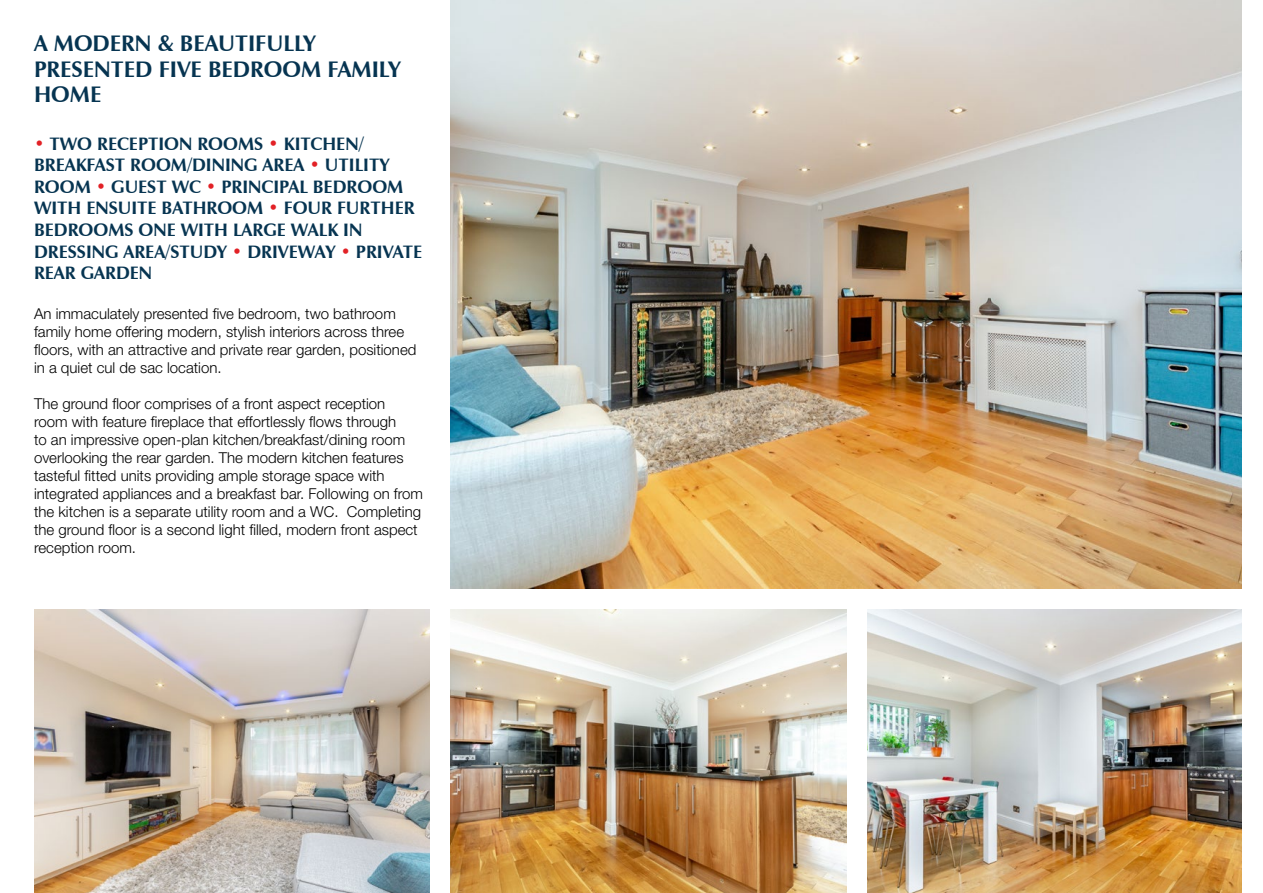
<style>
.page{position:relative;width:1263px;height:893px;background:#fff}
.page>*{position:absolute;margin:0;border:0;box-sizing:border-box;transform-origin:0 0}
.t1{font:700 22.5px/25.5px "Zapf Humanist 601 BT";color:#063451}
.t2{font:700 18px/21.6px "Zapf Humanist 601 BT";color:#063451}
.t3{font:300 15px/18px "Helvetica Neue LT Std";color:#000}
.s1{color:#e22126}
</style>
<div class="page">
<img style="left:867px;top:609px;width:375px;height:284px">
<img style="left:451px;top:609px;width:395px;height:284px">
<img style="left:34px;top:609px;width:395px;height:284px">
<img style="left:451px;top:0;width:791px;height:588px">
<h1 class="t1" style="left:34px;top:31px;width:368px">A MODERN &amp; BEAUTIFULLY<br>PRESENTED FIVE BEDROOM FAMILY<br>HOME</h1>
<p class="t2" style="left:34px;top:133px;width:390px"><span class="s1">•</span> TWO RECEPTION ROOMS <span class="s1">•</span> KITCHEN/<br>BREAKFAST ROOM/DINING AREA <span class="s1">•</span> UTILITY<br>ROOM <span class="s1">•</span> GUEST WC <span class="s1">•</span> PRINCIPAL BEDROOM<br>WITH ENSUITE BATHROOM <span class="s1">•</span> FOUR FURTHER<br>BEDROOMS ONE WITH LARGE WALK IN<br>DRESSING AREA/STUDY <span class="s1">•</span> DRIVEWAY <span class="s1">•</span> PRIVATE<br>REAR GARDEN</p>
<p class="t3" style="left:34px;top:304px;width:384px">An immaculately presented five bedroom, two bathroom family home offering modern, stylish interiors across three floors, with an attractive and private rear garden, positioned in a quiet cul de sac location.</p>
<p class="t3" style="left:34px;top:394px;width:391px">The ground floor comprises of a front aspect reception<br>room with feature fireplace that effortlessly flows through<br>to an impressive open-plan kitchen/breakfast/dining room overlooking the rear garden. The modern kitchen features tasteful fitted units providing ample storage space with integrated appliances and a breakfast bar. Following on from the kitchen is a separate utility room and a WC. Completing the ground floor is a second light filled, modern front aspect reception room.</p>
</div>
